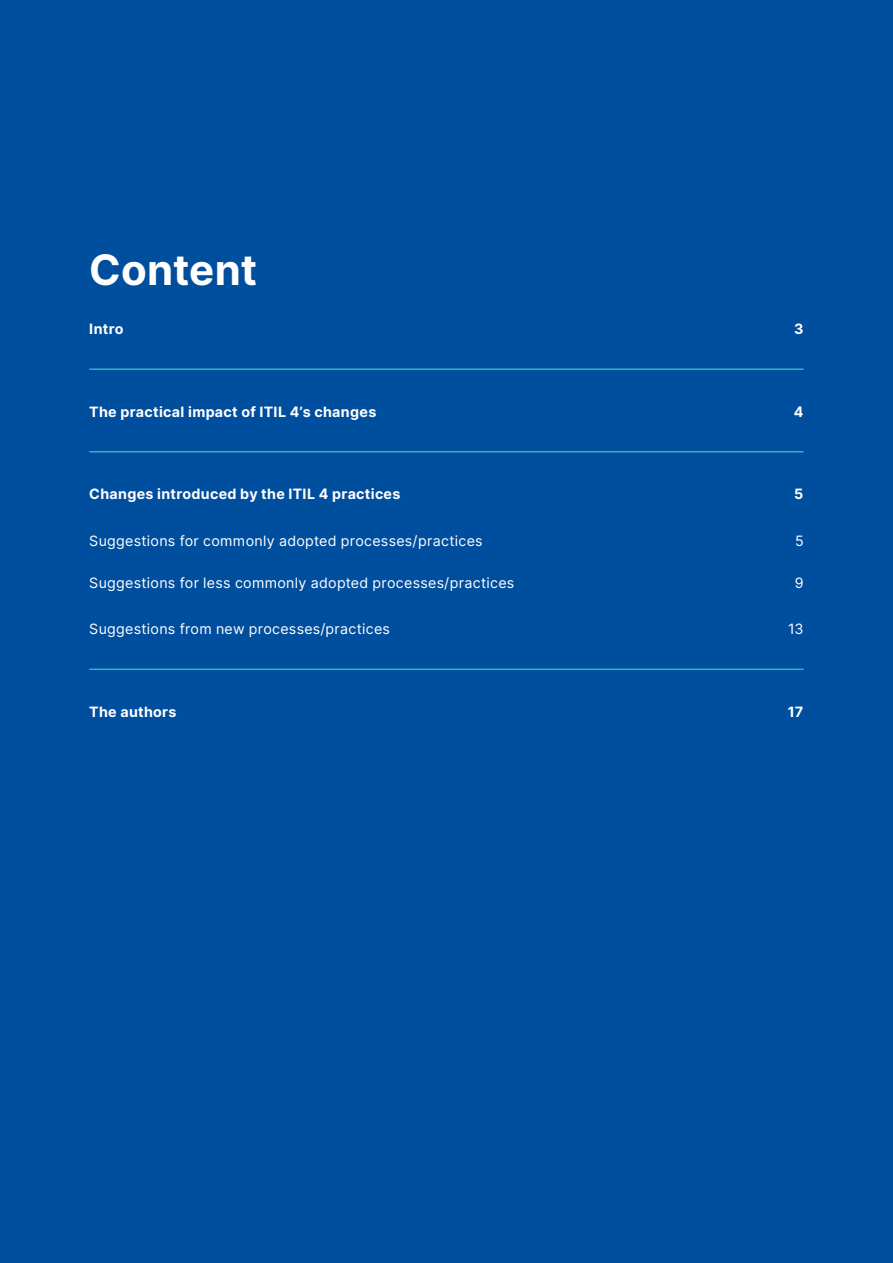
<style>
.page{position:relative;width:893px;height:1263px;background:#004e9e}
.page>*{position:absolute;margin:0;border:0;box-sizing:border-box;transform-origin:0 0}
.t1{font:700 42px "Inter";color:#fff}
.t2{font:14.25px "Inter";letter-spacing:.02em;color:#fff}
.t3{font:700 14.25px "Inter";letter-spacing:.025em;color:#fff}
</style>
<div class="page">
<hr style="left:89px;top:368px;width:715px;height:2px;background:#2fb7bc">
<hr style="left:89px;top:451px;width:715px;height:1px;background:#2fb7bc">
<hr style="left:89px;top:668px;width:715px;height:2px;background:#2fb7bc">
<h1 class="t1" style="left:89px;top:239px;width:169px">Content</h1>
<p class="t3" style="left:89px;top:319px;width:36px">Intro</p>
<p class="t3" style="left:794px;top:319px;width:11px">3</p>
<p class="t3" style="left:89px;top:401px;width:289px">The practical impact of ITIL 4’s changes</p>
<p class="t3" style="left:794px;top:401px;width:11px">4</p>
<p class="t3" style="left:89px;top:484px;width:313px">Changes introduced by the ITIL 4 practices</p>
<p class="t3" style="left:794px;top:484px;width:11px">5</p>
<p class="t2" style="left:89px;top:530px;width:395px">Suggestions for commonly adopted processes/practices</p>
<p class="t2" style="left:795px;top:530px;width:10px">5</p>
<p class="t2" style="left:89px;top:572px;width:427px">Suggestions for less commonly adopted processes/practices</p>
<p class="t2" style="left:795px;top:572px;width:10px">9</p>
<p class="t2" style="left:89px;top:619px;width:302px">Suggestions from new processes/practices</p>
<p class="t2" style="left:788px;top:619px;width:17px">13</p>
<p class="t3" style="left:89px;top:701px;width:89px">The authors</p>
<p class="t3" style="left:788px;top:701px;width:17px">17</p>
</div>
